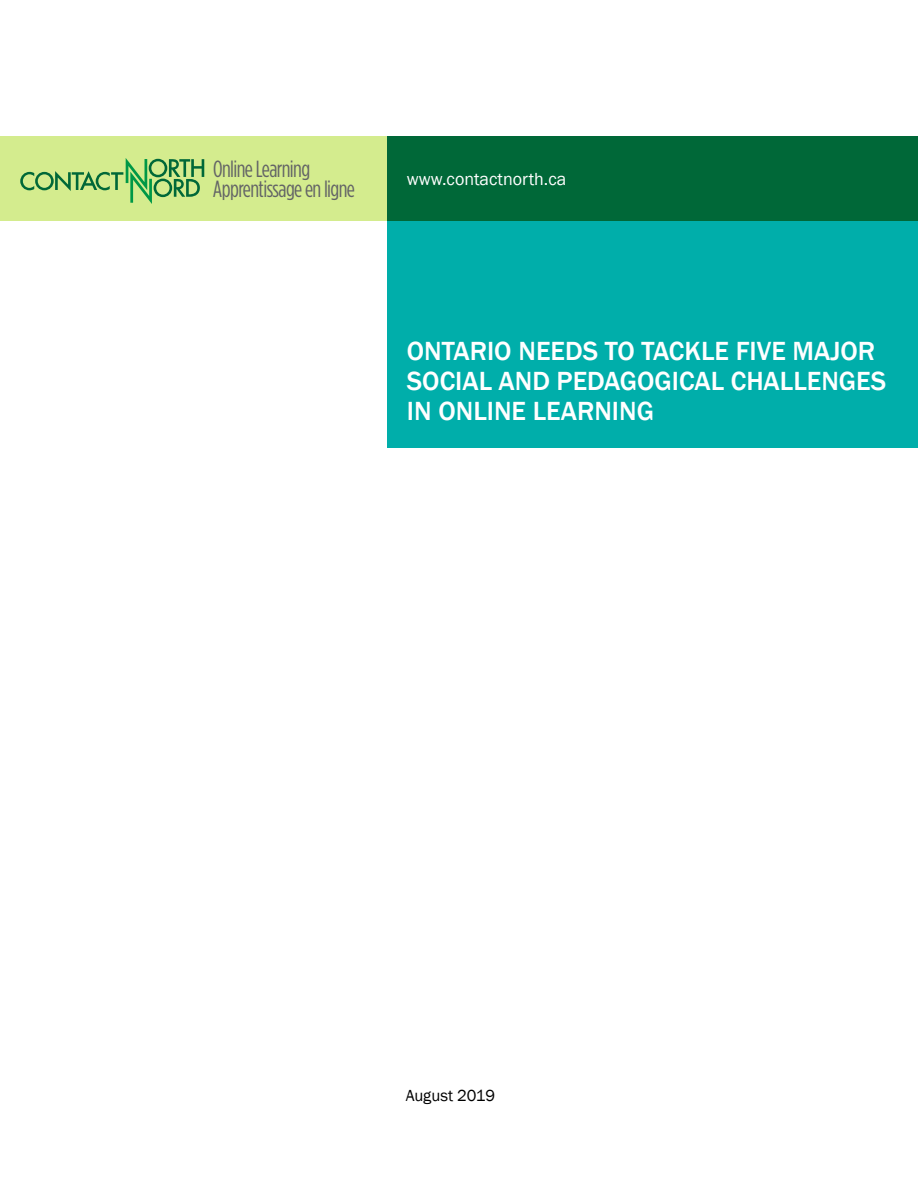
<style>
.page{position:relative;width:918px;height:1188px;background:#fff}
.page>*{position:absolute;margin:0;border:0;box-sizing:border-box;transform-origin:0 0}
.t1{font:500 27px/30px "Franklin Gothic";color:#fff}
.t2{font:23.25px/19.8px "Gotham Condensed";letter-spacing:-.025em;color:#636466}
.t3{font:18px "Franklin Gothic";color:#fff}
.t4{font:16.5px "Franklin Gothic";color:#000}
</style>
<div class="page">
<div style="left:387px;top:183px;width:531px;height:264px;background:#00aeaa"></div>
<div style="left:0;top:136px;width:389px;height:84px;background:#d4ec8e"></div>
<div style="left:387px;top:136px;width:531px;height:84px;background:#006838"></div>
<svg style="left:20px;top:158px;width:184px;height:46px"></svg>
<p class="t2" style="left:213px;top:159px;width:144px">Online Learning<br>Apprentissage en ligne</p>
<p class="t3" style="left:407px;top:168px;width:161px">www.contactnorth.ca</p>
<p class="t1" style="left:407px;top:336px;width:481px">ONTARIO NEEDS TO TACKLE FIVE MAJOR<br>SOCIAL AND PEDAGOGICAL CHALLENGES<br>IN ONLINE LEARNING</p>
<p class="t4" style="left:406px;top:1086px;width:91px">August 2019</p>
</div>
